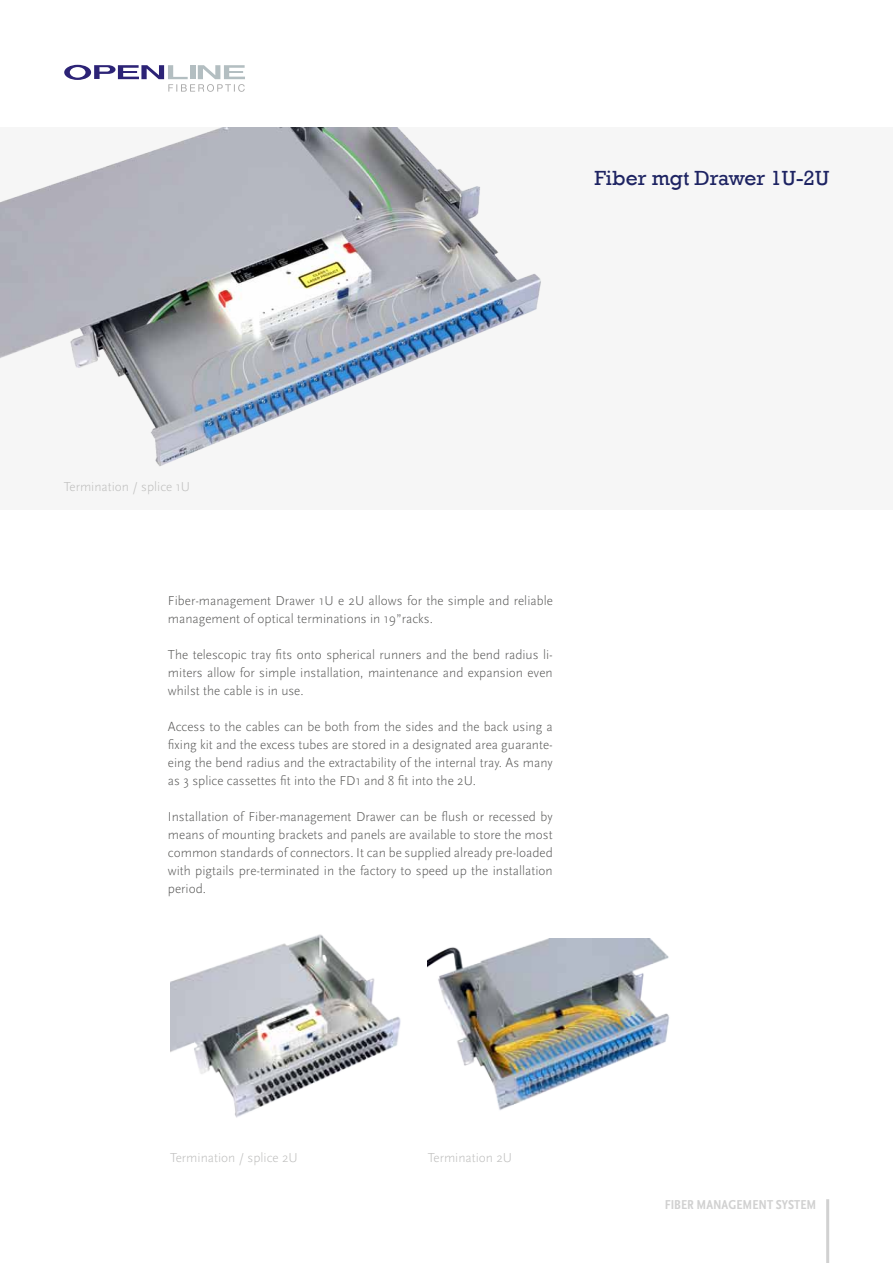
<style>
.page{position:relative;width:893px;height:1263px;background:#fff}
.page>*{position:absolute;margin:0;border:0;box-sizing:border-box;transform-origin:0 0}
.t1{font:21px "Rockwell";color:#1d2362}
.t2{font:300 13.5px/18px "Scala Sans";color:#575756;text-align:justify}
.t3{font:300 13.5px "Scala Sans";color:#bdbdbc}
.t4{font:13.5px "Scala Sans Bold Con";color:#d1d1d1}
</style>
<div class="page">
<div style="left:0;top:128px;width:893px;height:382px;background:#f6f6f6"></div>
<hr style="left:826px;top:1199px;width:3px;height:64px;background:#d1d1d1">
<svg style="left:64px;top:64px;width:181px;height:28px"></svg>
<img style="left:170px;top:934px;width:231px;height:184px">
<img style="left:0;top:128px;width:541px;height:338px">
<img style="left:428px;top:938px;width:242px;height:172px">
<h1 class="t1" style="left:594px;top:165px;width:236px">Fiber mgt Drawer 1U-2U</h1>
<p class="t3" style="left:64px;top:479px;width:128px">Termination / splice 1U</p>
<p class="t2" style="left:168px;top:592px;width:386px">Fiber-management Drawer 1U e 2U allows for the simple and reliable management of optical terminations in 19”racks.</p>
<p class="t2" style="left:168px;top:646px;width:386px">The telescopic tray fits onto spherical runners and the bend radius li&shy;miters allow for simple installation, maintenance and expansion even whilst the cable is in use.</p>
<p class="t2" style="left:168px;top:718px;width:386px">Access to the cables can be both from the sides and the back using a fixing kit and the excess tubes are stored in a designated area guarante&shy;eing the bend radius and the extractability of the internal tray. As many as 3 splice cassettes fit into the FD1 and 8 fit into the 2U.</p>
<p class="t2" style="left:168px;top:808px;width:386px">Installation of Fiber-management Drawer can be flush or recessed by means of mounting brackets and panels are available to store the most common standards of connectors. It can be supplied already pre-loaded with pigtails pre-terminated in the factory to speed up the installation period.</p>
<p class="t3" style="left:170px;top:1150px;width:129px">Termination / splice 2U</p>
<p class="t3" style="left:428px;top:1150px;width:86px">Termination 2U</p>
<p class="t4" style="left:665px;top:1197px;width:153px">FIBER MANAGEMENT SYSTEM</p>
</div>
